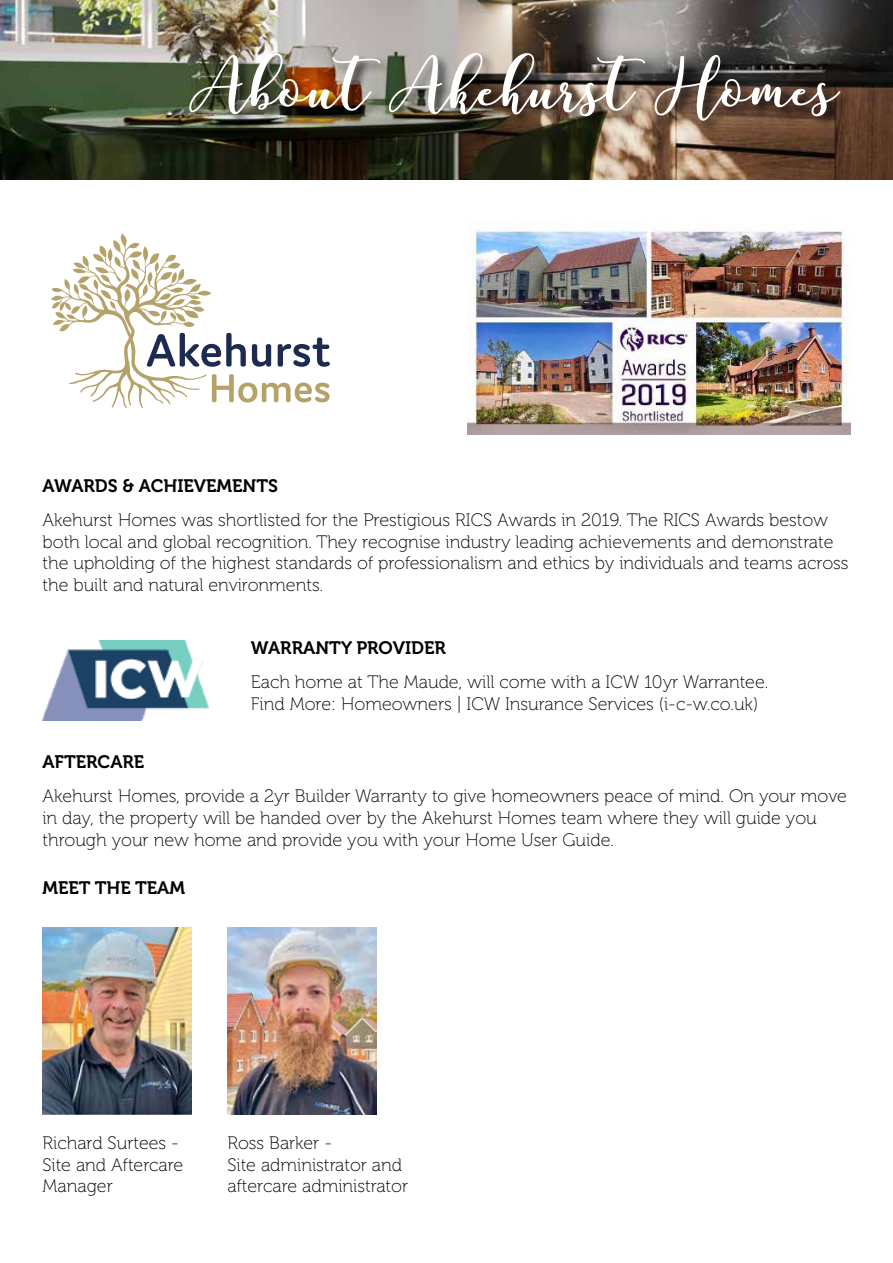
<style>
.page{position:relative;width:893px;height:1263px;background:#fff}
.page>*{position:absolute;margin:0;border:0;box-sizing:border-box;transform-origin:0 0}
.t1{font:111px "mottonademo";color:#fff}
.t2{font:18px/21.6px "Museo 100";color:#000}
.t3{font:18px "Museo 700";color:#000}
</style>
<div class="page">
<img style="left:0;top:0;width:893px;height:179px">
<div style="left:187px;top:51px;width:667px;height:83px;background:#000;opacity:.75"></div>
<img style="left:468px;top:222px;width:382px;height:213px">
<img style="left:43px;top:640px;width:166px;height:80px">
<img style="left:43px;top:927px;width:148px;height:187px">
<img style="left:227px;top:927px;width:149px;height:187px">
<svg style="left:51px;top:234px;width:279px;height:174px"></svg>
<h1 class="t1" style="left:196px;top:48px;width:643px">About Akehurst Homes</h1>
<p class="t3" style="left:43px;top:475px;width:237px">AWARDS &amp; ACHIEVEMENTS</p>
<p class="t2" style="left:43px;top:509px;width:808px">Akehurst Homes was shortlisted for the Prestigious RICS Awards in 2019. The RICS Awards bestow both local and global recognition. They recognise industry leading achievements and demonstrate the upholding of the highest standards of professionalism and ethics by individuals and teams across the built and natural environments.</p>
<p class="t3" style="left:251px;top:638px;width:196px">WARRANTY PROVIDER</p>
<p class="t2" style="left:251px;top:672px;width:519px">Each home at The Maude, will come with a ICW 10yr Warrantee.<br>Find More: Homeowners | ICW Insurance Services (i-c-w.co.uk)</p>
<p class="t3" style="left:43px;top:752px;width:103px">AFTERCARE</p>
<p class="t2" style="left:43px;top:786px;width:806px">Akehurst Homes, provide a 2yr Builder Warranty to give homeowners peace of mind. On your move in day, the property will be handed over by the Akehurst Homes team where they will guide you through your new home and provide you with your Home User Guide.</p>
<p class="t3" style="left:43px;top:877px;width:144px">MEET THE TEAM</p>
<p class="t2" style="left:43px;top:1132px;width:142px">Richard Surtees -<br>Site and Aftercare<br>Manager</p>
<p class="t2" style="left:227px;top:1132px;width:182px">Ross Barker -<br>Site administrator and aftercare administrator</p>
</div>
